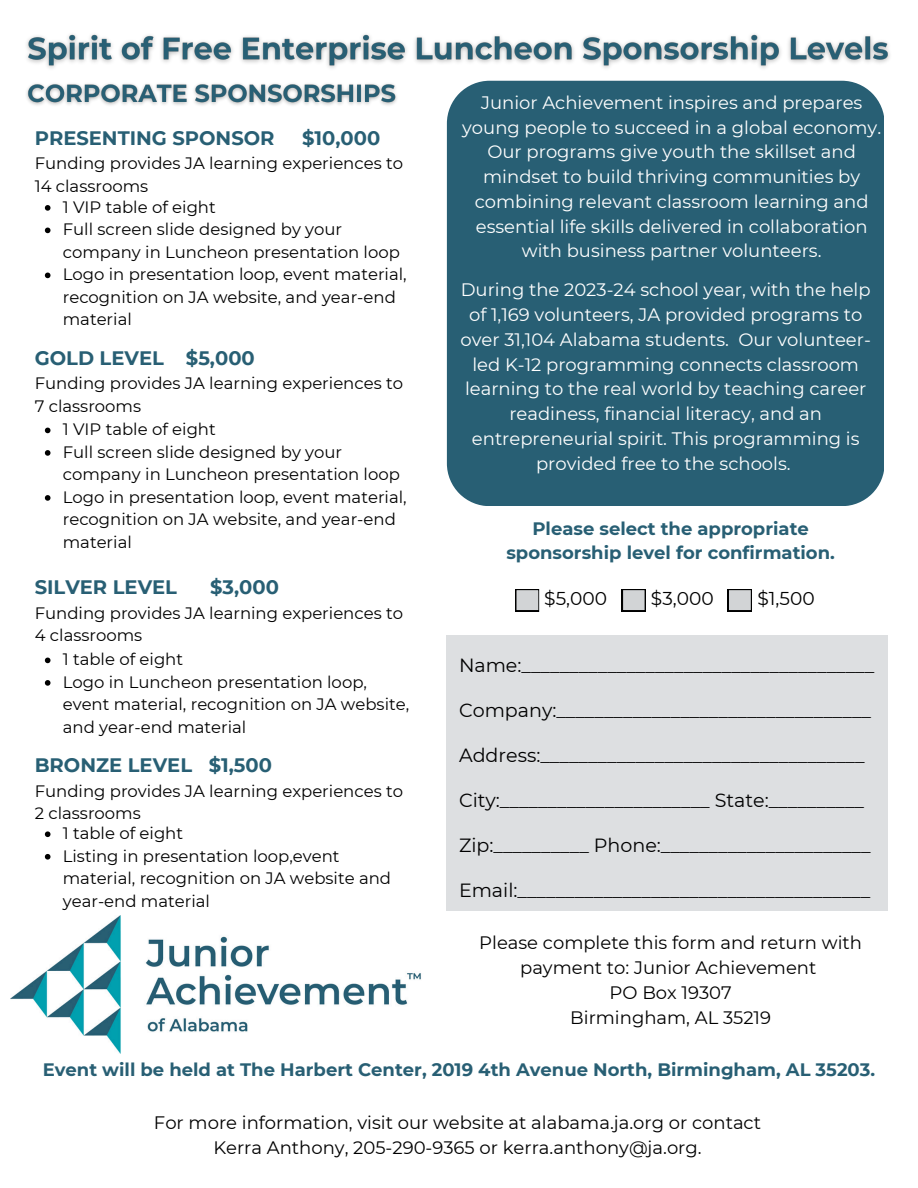
<style>
.page{position:relative;width:918px;height:1188px;background:#fff}
.page>*{position:absolute;margin:0;border:0;box-sizing:border-box;transform-origin:0 0}
.t1{font:700 19.5px "Montserrat";color:#285f74}
.t2{font:19.05px "Montserrat";color:#000}
.t3{font:18.6px "Montserrat";color:#000}
.t4{font:18px/24.8px "Montserrat";color:#fff;text-align:center}
.t5{font:18px/24.8px "Montserrat";color:#000;text-align:center}
.t6{font:700 18px/24.8px "Montserrat";color:#285f74;text-align:center}
.t7{font:16.5px/22.5px "Montserrat";color:#000}
</style>
<div class="page">
<div style="left:447px;top:81px;width:437px;height:425px;background:#285f74"></div>
<img style="left:10px;top:915px;width:411px;height:139px">
<div style="left:447px;top:635px;width:441px;height:275px;background:#dddfe1"></div>
<svg style="left:622px;top:589px;width:24px;height:22px"></svg>
<svg style="left:728px;top:589px;width:24px;height:22px"></svg>
<svg style="left:515px;top:589px;width:24px;height:22px"></svg>
<img style="left:26px;top:34px;width:864px;height:35px">
<svg style="left:45px;top:428px;width:6px;height:5px"></svg>
<svg style="left:45px;top:450px;width:6px;height:6px"></svg>
<svg style="left:45px;top:495px;width:6px;height:6px"></svg>
<svg style="left:45px;top:658px;width:6px;height:5px"></svg>
<svg style="left:45px;top:680px;width:6px;height:6px"></svg>
<svg style="left:45px;top:831px;width:6px;height:6px"></svg>
<svg style="left:45px;top:854px;width:6px;height:6px"></svg>
<img style="left:26px;top:83px;width:371px;height:22px">
<svg style="left:45px;top:205px;width:6px;height:6px"></svg>
<svg style="left:45px;top:228px;width:6px;height:5px"></svg>
<svg style="left:45px;top:273px;width:6px;height:5px"></svg>
<p class="t1" style="left:35px;top:126px;width:241px">PRESENTING SPONSOR</p>
<p class="t1" style="left:302px;top:126px;width:80px">$10,000</p>
<p class="t7" style="left:35px;top:152px;width:370px">Funding provides JA learning experiences to<br>14 classrooms</p>
<h4 class="t7" style="left:63px;top:196px;width:155px">1 VIP table of eight</h4>
<h4 class="t7" style="left:63px;top:218px;width:339px">Full screen slide designed by your company in Luncheon presentation loop</h4>
<h3 class="t7" style="left:63px;top:263px;width:345px">Logo in presentation loop, event material, recognition on JA website, and year-end material</h3>
<p class="t1" style="left:35px;top:346px;width:222px">GOLD LEVEL $5,000</p>
<p class="t7" style="left:35px;top:372px;width:370px">Funding provides JA learning experiences to<br>7 classrooms</p>
<p class="t7" style="left:63px;top:418px;width:155px">1 VIP table of eight</p>
<p class="t7" style="left:63px;top:441px;width:339px">Full screen slide designed by your company in Luncheon presentation loop</p>
<p class="t7" style="left:63px;top:486px;width:345px">Logo in presentation loop, event material, recognition on JA website, and year-end material</p>
<p class="t1" style="left:35px;top:575px;width:144px">SILVER LEVEL</p>
<p class="t1" style="left:210px;top:575px;width:70px">$3,000</p>
<p class="t7" style="left:35px;top:602px;width:370px">Funding provides JA learning experiences to<br>4 classrooms</p>
<h4 class="t7" style="left:63px;top:648px;width:122px">1 table of eight</h4>
<h4 class="t7" style="left:63px;top:671px;width:348px">Logo in Luncheon presentation loop, event material, recognition on JA website, and year-end material</h4>
<h3 class="t1" style="left:35px;top:753px;width:239px">BRONZE LEVEL $1,500</h3>
<p class="t7" style="left:35px;top:780px;width:370px">Funding provides JA learning experiences to<br>2 classrooms</p>
<p class="t7" style="left:63px;top:822px;width:122px">1 table of eight</p>
<p class="t7" style="left:63px;top:845px;width:330px">Listing in presentation loop,event material, recognition on JA website and year-end material</p>
<p class="t4" style="left:462px;top:90px;width:420px">Junior Achievement inspires and prepares young people to succeed in a global economy.<br>Our programs give youth the skillset and mindset to build thriving communities by combining relevant classroom learning and essential life skills delivered in collaboration with business partner volunteers.</p>
<p class="t4" style="left:461px;top:277px;width:412px">During the 2023-24 school year, with the help of 1,169 volunteers, JA provided programs to over 31,104 Alabama students. Our volunteer&shy;led K-12 programming connects classroom learning to the real world by teaching career readiness, financial literacy, and an entrepreneurial spirit. This programming is provided free to the schools.</p>
<p class="t6" style="left:506px;top:516px;width:330px">Please select the appropriate sponsorship level for confirmation.</p>
<p class="t3" style="left:544px;top:587px;width:64px">$5,000</p>
<p class="t3" style="left:651px;top:587px;width:64px">$3,000</p>
<p class="t3" style="left:758px;top:587px;width:59px">$1,500</p>
<p class="t2" style="left:459px;top:654px;width:417px">Name:_____________________________________</p>
<p class="t2" style="left:459px;top:699px;width:414px">Company:_________________________________</p>
<p class="t2" style="left:459px;top:744px;width:407px">Address:__________________________________</p>
<p class="t2" style="left:459px;top:789px;width:407px">City:______________________ State:__________</p>
<p class="t2" style="left:459px;top:834px;width:413px">Zip:__________ Phone:______________________</p>
<p class="t2" style="left:459px;top:879px;width:413px">Email:_____________________________________</p>
<p class="t5" style="left:479px;top:931px;width:384px">Please complete this form and return with payment to: Junior Achievement<br>PO Box 19307<br>Birmingham, AL 35219</p>
<p class="t6" style="left:43px;top:1057px;width:834px">Event will be held at The Harbert Center, 2019 4th Avenue North, Birmingham, AL 35203.</p>
<p class="t5" style="left:154px;top:1110px;width:609px">For more information, visit our website at alabama.ja.org or contact<br>Kerra Anthony, 205-290-9365 or kerra.anthony@ja.org.</p>
</div>
